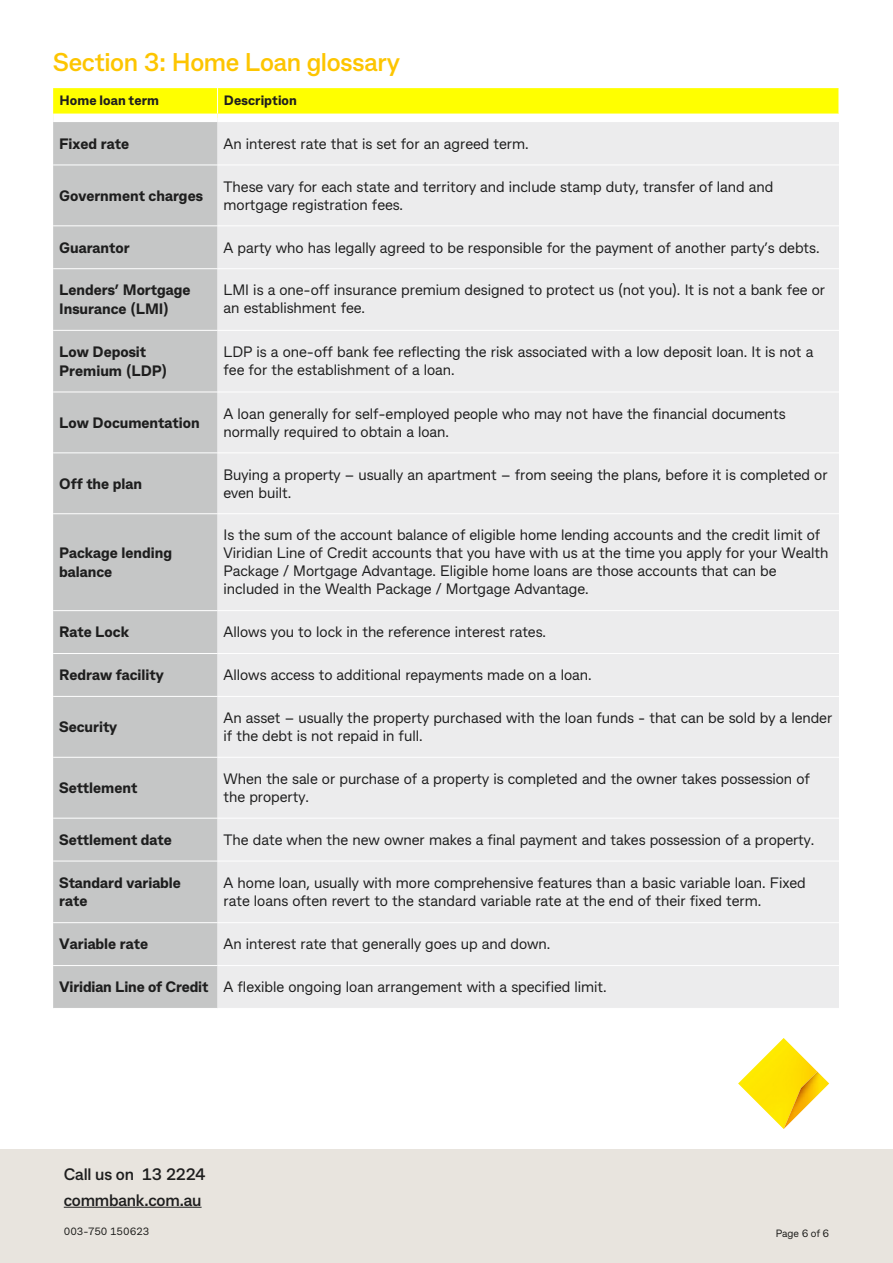
<style>
.page{position:relative;width:893px;height:1263px;background:#fff}
.page>*{position:absolute;margin:0;border:0;box-sizing:border-box;transform-origin:0 0}
.t1{font:700 25.5px "CBA Beacon Sans";letter-spacing:-.01em;color:#fdc500}
.P_Body{font:700 16.5px "CBA Beacon Sans";letter-spacing:-.015em;color:#1e1e1e}
.P_Body-2{font:15px/18px "CBA Beacon Sans";color:#1e1e1e}
._08_Table_Bold{font:800 15px/18.8px "CBA Beacon Sans";color:#1e1e1e}
._07_Table_Heading{font:800 13.5px "CBA Beacon Sans";letter-spacing:.01em;color:#1e1e1e}
.t2{font:10.5px "CBA Beacon Sans";color:#1a1a18}
</style>
<div class="page">
<div style="left:53px;top:122px;width:165px;height:886px;background:#c5c6c6"></div>
<div style="left:218px;top:122px;width:621px;height:886px;background:#ececed"></div>
<svg style="left:53px;top:88px;width:786px;height:26px"></svg>
<hr style="left:53px;top:226px;width:165px;height:1px;background:#fff">
<hr style="left:53px;top:165px;width:165px;height:1px;background:#fff">
<hr style="left:53px;top:268px;width:165px;height:1px;background:#fff">
<hr style="left:53px;top:453px;width:165px;height:1px;background:#fff">
<hr style="left:53px;top:965px;width:165px;height:1px;background:#fff">
<hr style="left:218px;top:226px;width:621px;height:1px;background:#fff">
<hr style="left:218px;top:165px;width:621px;height:1px;background:#fff">
<hr style="left:218px;top:268px;width:621px;height:1px;background:#fff">
<hr style="left:218px;top:453px;width:621px;height:1px;background:#fff">
<hr style="left:218px;top:965px;width:621px;height:1px;background:#fff">
<hr style="left:53px;top:653px;width:165px;height:1px;background:#fff">
<hr style="left:53px;top:513px;width:165px;height:1px;background:#fff">
<hr style="left:53px;top:696px;width:165px;height:1px;background:#fff">
<hr style="left:53px;top:757px;width:165px;height:1px;background:#fff">
<hr style="left:53px;top:818px;width:165px;height:1px;background:#fff">
<hr style="left:53px;top:861px;width:165px;height:1px;background:#fff">
<hr style="left:218px;top:653px;width:621px;height:1px;background:#fff">
<hr style="left:218px;top:513px;width:621px;height:1px;background:#fff">
<hr style="left:218px;top:696px;width:621px;height:1px;background:#fff">
<hr style="left:218px;top:757px;width:621px;height:1px;background:#fff">
<hr style="left:218px;top:818px;width:621px;height:1px;background:#fff">
<hr style="left:218px;top:861px;width:621px;height:1px;background:#fff">
<hr style="left:53px;top:610px;width:165px;height:1px;background:#fff">
<hr style="left:53px;top:922px;width:165px;height:1px;background:#fff">
<hr style="left:53px;top:330px;width:165px;height:1px;background:#fff">
<hr style="left:53px;top:392px;width:165px;height:1px;background:#fff">
<hr style="left:218px;top:610px;width:621px;height:1px;background:#fff">
<hr style="left:218px;top:922px;width:621px;height:1px;background:#fff">
<hr style="left:218px;top:330px;width:621px;height:1px;background:#fff">
<hr style="left:218px;top:392px;width:621px;height:1px;background:#fff">
<div style="left:0;top:1150px;width:893px;height:113px;background:#e8e4de"></div>
<hr style="left:64px;top:1207px;width:138px;height:1px;background:#1e1e1e">
<img style="left:738px;top:1038px;width:79px;height:91px">
<img style="left:784px;top:1072px;width:45px;height:57px">
<h2 class="t1" style="left:53px;top:45px;width:348px">Section 3: Home Loan glossary</h2>
<p class="_07_Table_Heading" style="left:60px;top:91px;width:101px">Home loan term</p>
<p class="_07_Table_Heading" style="left:224px;top:91px;width:74px">Description</p>
<p class="_08_Table_Bold" style="left:59px;top:134px;width:71px">Fixed rate</p>
<p class="P_Body-2" style="left:224px;top:134px;width:307px">An interest rate that is set for an agreed term.</p>
<p class="_08_Table_Bold" style="left:59px;top:186px;width:145px">Government charges</p>
<p class="P_Body-2" style="left:224px;top:177px;width:551px">These vary for each state and territory and include stamp duty, transfer of land and mortgage registration fees.</p>
<p class="_08_Table_Bold" style="left:59px;top:237px;width:72px">Guarantor</p>
<p class="P_Body-2" style="left:224px;top:238px;width:597px">A party who has legally agreed to be responsible for the payment of another party’s debts.</p>
<p class="_08_Table_Bold" style="left:59px;top:280px;width:133px">Lenders’ Mortgage<br>Insurance (LMI)</p>
<p class="P_Body-2" style="left:224px;top:281px;width:603px">LMI is a one-off insurance premium designed to protect us (not you). It is not a bank fee or an establishment fee.</p>
<p class="_08_Table_Bold" style="left:59px;top:342px;width:110px">Low Deposit<br>Premium (LDP)</p>
<p class="P_Body-2" style="left:224px;top:342px;width:591px">LDP is a one-off bank fee reflecting the risk associated with a low deposit loan. It is not a fee for the establishment of a loan.</p>
<p class="_08_Table_Bold" style="left:59px;top:413px;width:142px">Low Documentation</p>
<p class="P_Body-2" style="left:224px;top:404px;width:564px">A loan generally for self-employed people who may not have the financial documents normally required to obtain a loan.</p>
<p class="_08_Table_Bold" style="left:59px;top:473px;width:84px">Off the plan</p>
<p class="P_Body-2" style="left:224px;top:465px;width:606px">Buying a property – usually an apartment – from seeing the plans, before it is completed or even built.</p>
<p class="_08_Table_Bold" style="left:59px;top:543px;width:115px">Package lending balance</p>
<p class="P_Body-2" style="left:224px;top:526px;width:606px">Is the sum of the account balance of eligible home lending accounts and the credit limit of Viridian Line of Credit accounts that you have with us at the time you apply for your Wealth Package / Mortgage Advantage. Eligible home loans are those accounts that can be included in the Wealth Package / Mortgage Advantage.</p>
<p class="_08_Table_Bold" style="left:59px;top:622px;width:71px">Rate Lock</p>
<p class="P_Body-2" style="left:224px;top:622px;width:324px">Allows you to lock in the reference interest rates.</p>
<p class="_08_Table_Bold" style="left:59px;top:665px;width:106px">Redraw facility</p>
<p class="P_Body-2" style="left:224px;top:665px;width:370px">Allows access to additional repayments made on a loan.</p>
<p class="_08_Table_Bold" style="left:59px;top:717px;width:60px">Security</p>
<p class="P_Body-2" style="left:224px;top:708px;width:610px">An asset – usually the property purchased with the loan funds - that can be sold by a lender if the debt is not repaid in full.</p>
<p class="_08_Table_Bold" style="left:59px;top:778px;width:80px">Settlement</p>
<p class="P_Body-2" style="left:224px;top:769px;width:588px">When the sale or purchase of a property is completed and the owner takes possession of the property.</p>
<p class="_08_Table_Bold" style="left:59px;top:830px;width:114px">Settlement date</p>
<p class="P_Body-2" style="left:224px;top:830px;width:592px">The date when the new owner makes a final payment and takes possession of a property.</p>
<p class="_08_Table_Bold" style="left:59px;top:872px;width:123px">Standard variable rate</p>
<p class="P_Body-2" style="left:224px;top:873px;width:584px">A home loan, usually with more comprehensive features than a basic variable loan. Fixed rate loans often revert to the standard variable rate at the end of their fixed term.</p>
<p class="_08_Table_Bold" style="left:59px;top:934px;width:91px">Variable rate</p>
<p class="P_Body-2" style="left:224px;top:934px;width:328px">An interest rate that generally goes up and down.</p>
<p class="_08_Table_Bold" style="left:59px;top:977px;width:151px">Viridian Line of Credit</p>
<p class="P_Body-2" style="left:224px;top:977px;width:385px">A flexible ongoing loan arrangement with a specified limit.</p>
<p class="P_Body" style="left:64px;top:1163px;width:143px">Call us on 13 2224</p>
<p class="P_Body" style="left:64px;top:1189px;width:139px">commbank.com.au</p>
<p class="t2" style="left:64px;top:1225px;width:87px">003-750 150623</p>
<p class="t2" style="left:776px;top:1226px;width:55px">Page 6 of 6</p>
</div>
